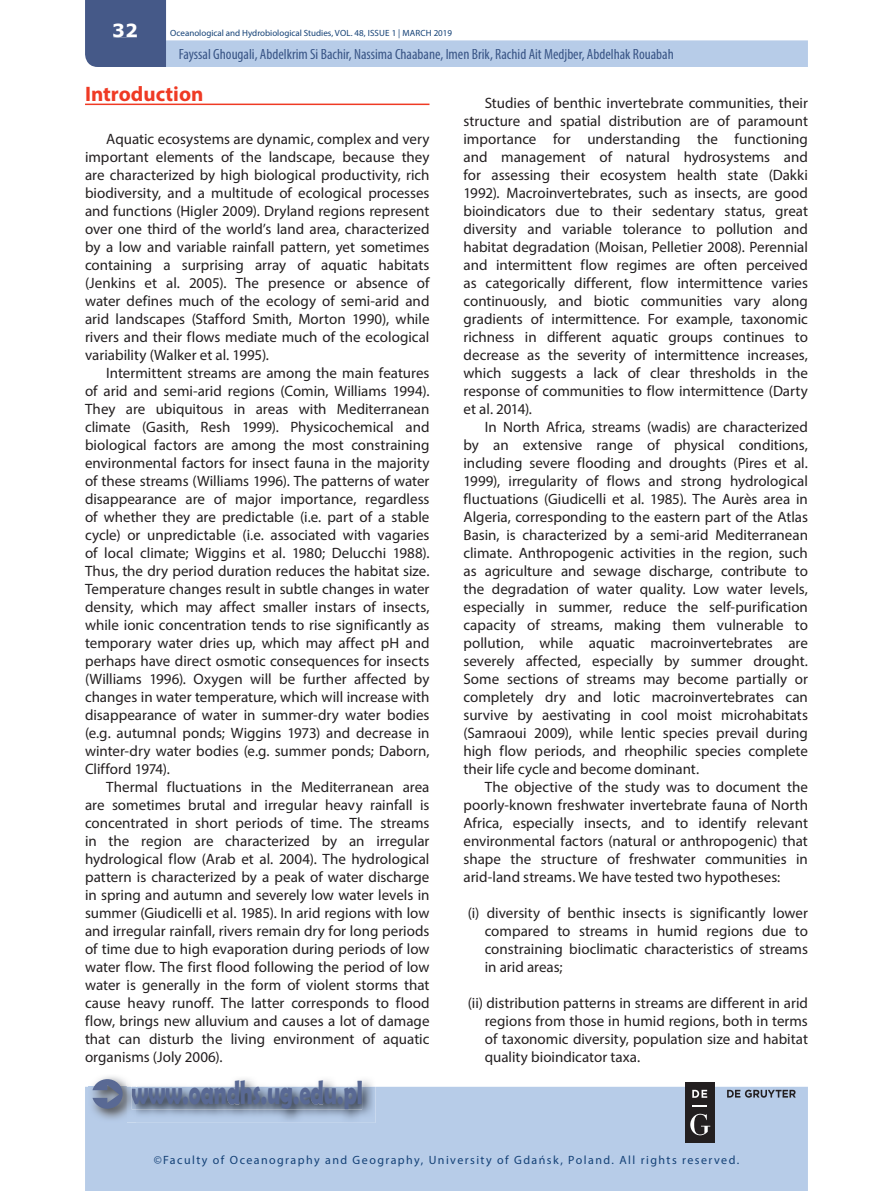
<style>
.page{position:relative;width:893px;height:1191px;background:#fff}
.page>*{position:absolute;margin:0;border:0;box-sizing:border-box;transform-origin:0 0}
.t1{font:700 33.75px "Berlin Sans FB Demi";color:#596994;scale:.67 1}
.t2{font:700 21px "Myriad Pro";color:#ef3a24}
.t3{font:700 18px "Verdana";color:#fff}
.t4{font:15px/18px "Myriad Pro";color:#231f20;text-align:justify}
.t5{font:condensed 15px "Myriad Pro";color:#395586}
.t6{font:12px "Myriad Pro";letter-spacing:.12em;color:#144176}
.t7{font:9px "Myriad Pro";color:#144176}
</style>
<div class="page">
<div style="left:85px;top:1086px;width:723px;height:105px;background:#b7cce8"></div>
<svg style="left:85px;top:0;width:723px;height:67px"></svg>
<div style="left:113px;top:24px;width:24px;height:13px;background:#455988"></div>
<div style="left:180px;top:49px;width:493px;height:14px;background:#b7cce8"></div>
<img style="left:88px;top:1086px;width:287px;height:36px">
<img style="left:127px;top:1110px;width:9px;height:12px">
<svg style="left:92px;top:1076px;width:270px;height:34px"></svg>
<div style="left:685px;top:1081px;width:30px;height:61px;background:#231f20"></div>
<svg style="left:692px;top:1105px;width:15px;height:1px"></svg>
<svg style="left:692px;top:1089px;width:15px;height:8px"></svg>
<svg style="left:690px;top:1113px;width:20px;height:22px"></svg>
<svg style="left:727px;top:1089px;width:69px;height:8px"></svg>
<hr style="left:85px;top:104px;width:344px;height:1px;background:#ef3a24">
<p class="t3" style="left:112px;top:18px;width:27px">32</p>
<p class="t7" style="left:170px;top:28px;width:283px">Oceanological and Hydrobiological Studies, VOL. 48, ISSUE 1 | MARCH 2019</p>
<p class="t5" style="left:179px;top:45px;width:496px">Fayssal Ghougali, Abdelkrim Si Bachir, Nassima Chaabane, Imen Brik, Rachid Ait Medjber, Abdelhak Rouabah</p>
<h2 class="t2" style="left:85px;top:80px;width:120px">Introduction</h2>
<p class="t4" style="left:85px;top:130px;width:346px;text-indent:21px">Aquatic ecosystems are dynamic, complex and very important elements of the landscape, because they are characterized by high biological productivity, rich biodiversity, and a multitude of ecological processes and functions (Higler 2009). Dryland regions represent over one third of the world’s land area, characterized by a low and variable rainfall pattern, yet sometimes containing a surprising array of aquatic habitats (Jenkins et al. 2005). The presence or absence of water defines much of the ecology of semi-arid and arid landscapes (Stafford Smith, Morton 1990), while rivers and their flows mediate much of the ecological variability (Walker et al. 1995).</p>
<p class="t4" style="left:85px;top:364px;width:346px;text-indent:21px">Intermittent streams are among the main features of arid and semi-arid regions (Comin, Williams 1994).<br>They are ubiquitous in areas with Mediterranean climate (Gasith, Resh 1999). Physicochemical and biological factors are among the most constraining environmental factors for insect fauna in the majority of these streams (Williams 1996). The patterns of water disappearance are of major importance, regardless of whether they are predictable (i.e. part of a stable cycle) or unpredictable (i.e. associated with vagaries of local climate; Wiggins et al. 1980; Delucchi 1988).<br>Thus, the dry period duration reduces the habitat size.<br>Temperature changes result in subtle changes in water density, which may affect smaller instars of insects, while ionic concentration tends to rise significantly as temporary water dries up, which may affect pH and perhaps have direct osmotic consequences for insects (Williams 1996). Oxygen will be further affected by changes in water temperature, which will increase with disappearance of water in summer-dry water bodies (e.g. autumnal ponds; Wiggins 1973) and decrease in winter-dry water bodies (e.g. summer ponds; Daborn, Clifford 1974).</p>
<p class="t4" style="left:85px;top:778px;width:346px;text-indent:21px">Thermal fluctuations in the Mediterranean area are sometimes brutal and irregular heavy rainfall is concentrated in short periods of time. The streams in the region are characterized by an irregular hydrological flow (Arab et al. 2004). The hydrological pattern is characterized by a peak of water discharge in spring and autumn and severely low water levels in summer (Giudicelli et al. 1985). In arid regions with low and irregular rainfall, rivers remain dry for long periods of time due to high evaporation during periods of low water flow. The first flood following the period of low water is generally in the form of violent storms that cause heavy runoff. The latter corresponds to flood flow, brings new alluvium and causes a lot of damage that can disturb the living environment of aquatic organisms (Joly 2006).</p>
<h1 class="t1" style="left:131px;top:1073px;width:347px">www.oandhs.ug.edu.pl</h1>
<p class="t4" style="left:463px;top:94px;width:346px;text-indent:21px">Studies of benthic invertebrate communities, their structure and spatial distribution are of paramount importance for understanding the functioning and management of natural hydrosystems and for assessing their ecosystem health state (Dakki 1992). Macroinvertebrates, such as insects, are good bioindicators due to their sedentary status, great diversity and variable tolerance to pollution and habitat degradation (Moisan, Pelletier 2008). Perennial and intermittent flow regimes are often perceived as categorically different, flow intermittence varies continuously, and biotic communities vary along gradients of intermittence. For example, taxonomic richness in different aquatic groups continues to decrease as the severity of intermittence increases, which suggests a lack of clear thresholds in the response of communities to flow intermittence (Darty et al. 2014).</p>
<p class="t4" style="left:463px;top:418px;width:346px;text-indent:21px">In North Africa, streams (wadis) are characterized by an extensive range of physical conditions, including severe flooding and droughts (Pires et al.<br>1999), irregularity of flows and strong hydrological fluctuations (Giudicelli et al. 1985). The Aurès area in Algeria, corresponding to the eastern part of the Atlas Basin, is characterized by a semi-arid Mediterranean climate. Anthropogenic activities in the region, such as agriculture and sewage discharge, contribute to the degradation of water quality. Low water levels, especially in summer, reduce the self-purification capacity of streams, making them vulnerable to pollution, while aquatic macroinvertebrates are severely affected, especially by summer drought.<br>Some sections of streams may become partially or completely dry and lotic macroinvertebrates can survive by aestivating in cool moist microhabitats (Samraoui 2009), while lentic species prevail during high flow periods, and rheophilic species complete their life cycle and become dominant.</p>
<p class="t4" style="left:463px;top:778px;width:346px;text-indent:21px">The objective of the study was to document the poorly-known freshwater invertebrate fauna of North Africa, especially insects, and to identify relevant environmental factors (natural or anthropogenic) that shape the structure of freshwater communities in arid-land streams. We have tested two hypotheses:</p>
<p class="t4" style="left:485px;top:904px;width:325px;text-indent:-17px">(i) diversity of benthic insects is significantly lower compared to streams in humid regions due to constraining bioclimatic characteristics of streams in arid areas;</p>
<p class="t4" style="left:485px;top:994px;width:325px;text-indent:-17px">(ii) distribution patterns in streams are different in arid regions from those in humid regions, both in terms of taxonomic diversity, population size and habitat quality bioindicator taxa.</p>
<p class="t6" style="left:154px;top:1152px;width:587px">©Faculty of Oceanography and Geography, University of Gdańsk, Poland. All rights reserved.</p>
</div>
